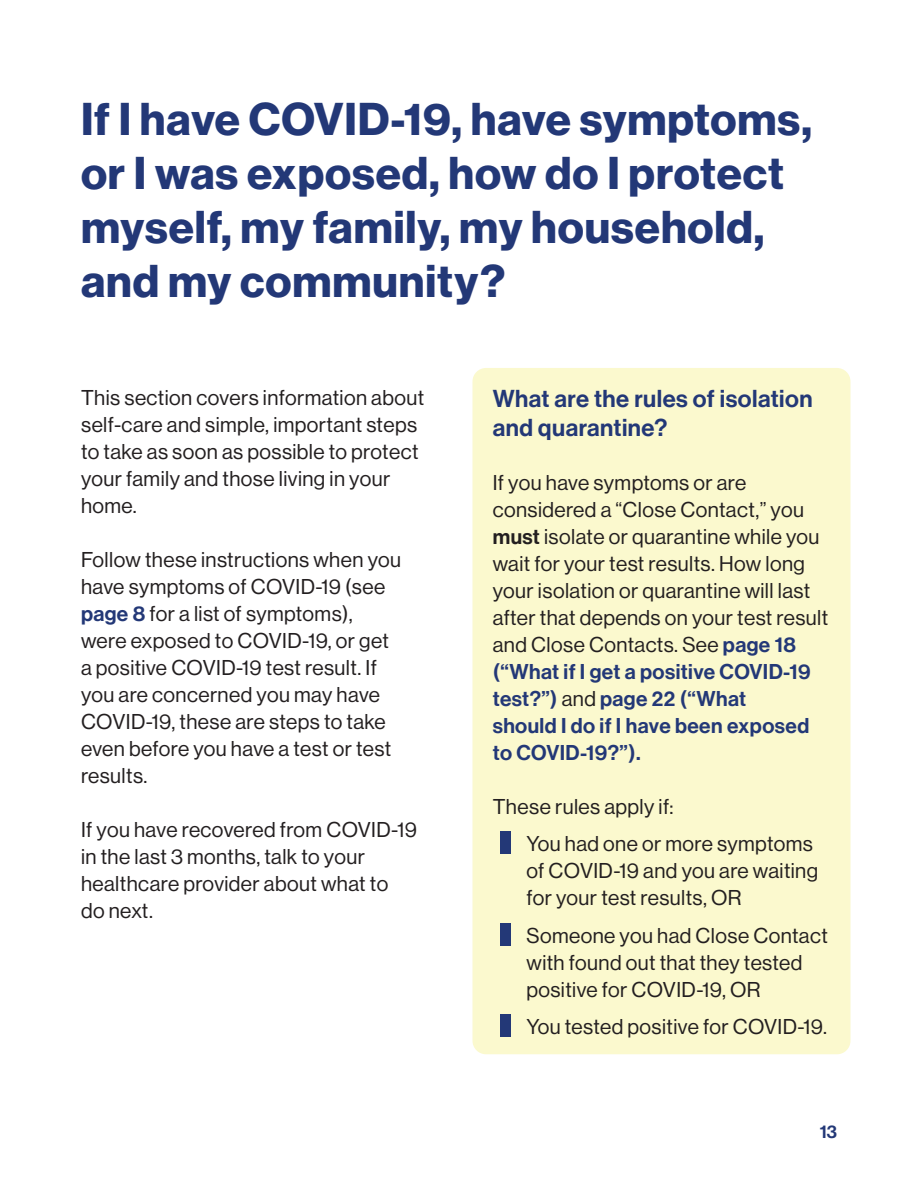
<style>
.page{position:relative;width:918px;height:1188px;background:#fff}
.page>*{position:absolute;margin:0;border:0;box-sizing:border-box;transform-origin:0 0}
.H1_section_headings{font:45px/54px "N Haas Grotesk DS Pro 75 Bd";letter-spacing:.02em;color:#233877}
.Head_text_box{font:24px/28.8px "N Haas Grotesk DS Pro 65 Md";letter-spacing:.02em;color:#233877}
.Body{font:21px/27px "N Haas Grotesk DS Pro 55 Rg";letter-spacing:.02em;color:#231f20}
.Body_in_text_box{font:21px/27px "N Haas Grotesk DS Pro 55 Rg";letter-spacing:.02em;color:#231f20}
.Bullet_in_text_box{font:21px/27px "N Haas Grotesk DS Pro 55 Rg";letter-spacing:.02em;color:#231f20}
.t1{font:18px "N Haas Grotesk DS Pro 65 Md";color:#233877}
.s1{font-family:"N Haas Grotesk DS Pro 65 Md";color:#233877}
.s2{font-family:"N Haas Grotesk DS Pro 65 Md"}
.s3{font-size:31.5px;color:#233877}
</style>
<div class="page">
<div style="left:472px;top:368px;width:378px;height:686px;background:#fbf9ce;border-radius:14px"></div>
<h1 class="H1_section_headings" style="left:81px;top:93px;width:732px">If I have COVID-19, have symptoms, or I was exposed, how do I protect myself, my family, my household, and my community?</h1>
<p class="Body" style="left:81px;top:384px;width:345px">This section covers information about self-care and simple, important steps to take as soon as possible to protect your family and those living in your home.</p>
<p class="Body" style="left:81px;top:546px;width:322px">Follow these instructions when you have symptoms of COVID-19 (see <span class="s1">page 8</span> for a list of symptoms), were exposed to COVID-19, or get a positive COVID-19 test result. If you are concerned you may have<br>COVID-19, these are steps to take even before you have a test or test results.</p>
<p class="Body" style="left:81px;top:816px;width:337px">If you have recovered from COVID-19 in the last 3 months, talk to your healthcare provider about what to do next.</p>
<h2 class="Head_text_box" style="left:493px;top:384px;width:321px">What are the rules of isolation and quarantine?</h2>
<p class="Body_in_text_box" style="left:493px;top:469px;width:337px">If you have symptoms or are considered a “Close Contact,” you <span class="s2">must</span> isolate or quarantine while you wait for your test results. How long your isolation or quarantine will last after that depends on your test result and Close Contacts. See <span class="s1">page 18 (“What if I get a positive COVID-19 test?”)</span> and <span class="s1">page 22 (“What<br>should I do if I have been exposed to COVID-19?”).</span></p>
<p class="Body_in_text_box" style="left:493px;top:793px;width:182px">These rules apply if:</p>
<p class="Bullet_in_text_box" style="left:527px;top:830px;width:293px;text-indent:-34px"><span class="s3">I</span>You had one or more symptoms of COVID-19 and you are waiting for your test results, OR</p>
<p class="Bullet_in_text_box" style="left:527px;top:922px;width:303px;text-indent:-34px"><span class="s3">I</span>Someone you had Close Contact with found out that they tested positive for COVID-19, OR</p>
<p class="Bullet_in_text_box" style="left:493px;top:1013px;width:336px"><span class="s3">I</span>You tested positive for COVID-19.</p>
<p class="t1" style="left:820px;top:1121px;width:19px">13</p>
</div>
